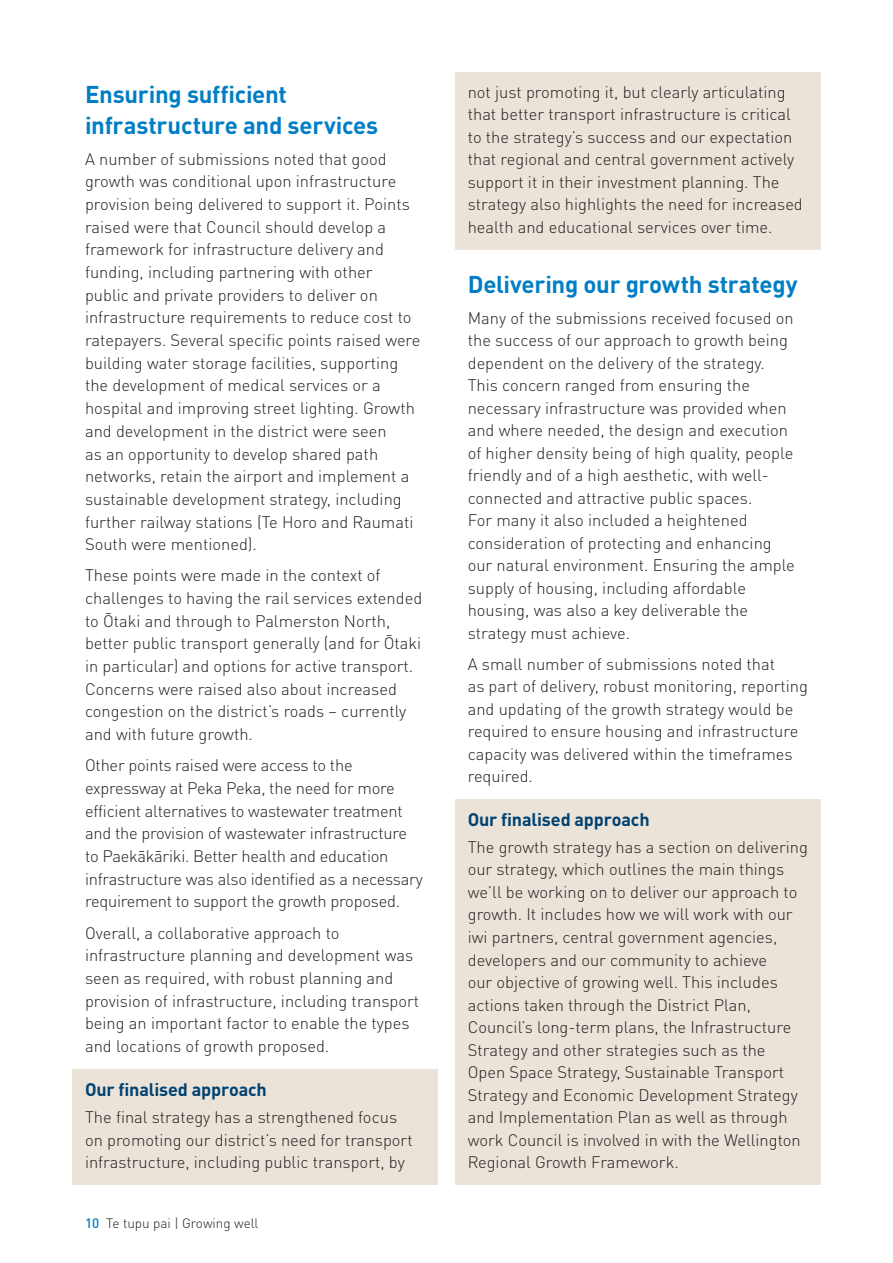
<style>
.page{position:relative;width:893px;height:1263px;background:#fff}
.page>*{position:absolute;margin:0;border:0;box-sizing:border-box;transform-origin:0 0}
.head_2{font:700 24px/30.2px "DIN Pro";letter-spacing:-.01em;color:#007ec5}
.head_3{font:700 18px "DIN Pro";letter-spacing:-.01em;color:#004271}
.bodycopy{font:300 16.5px/22.5px "DIN Pro";color:#231f20}
.t1{font:300 13.5px "DIN Pro";color:#231f20}
.s1{font-weight:500;color:#007ec5}
</style>
<div class="page">
<div style="left:72px;top:1069px;width:366px;height:44px;background:#ebe2d8"></div>
<div style="left:72px;top:1097px;width:366px;height:88px;background:#ebe2d8"></div>
<div style="left:455px;top:72px;width:366px;height:177px;background:#ebe2d8"></div>
<div style="left:455px;top:800px;width:366px;height:43px;background:#ebe2d8"></div>
<div style="left:455px;top:827px;width:366px;height:358px;background:#ebe2d8"></div>
<p class="head_2" style="left:85px;top:77px;width:295px">Ensuring sufficient infrastructure and services</p>
<p class="bodycopy" style="left:85px;top:146px;width:337px">A number of submissions noted that good growth was conditional upon infrastructure provision being delivered to support it. Points raised were that Council should develop a framework for infrastructure delivery and funding, including partnering with other public and private providers to deliver on infrastructure requirements to reduce cost to ratepayers. Several specific points raised were building water storage facilities, supporting the development of medical services or a hospital and improving street lighting. Growth and development in the district were seen<br>as an opportunity to develop shared path networks, retain the airport and implement a sustainable development strategy, including further railway stations (Te Horo and Raumati South were mentioned).</p>
<p class="bodycopy" style="left:85px;top:563px;width:339px">These points were made in the context of challenges to having the rail services extended to Ōtaki and through to Palmerston North, better public transport generally (and for Ōtaki in particular) and options for active transport.<br>Concerns were raised also about increased congestion on the district’s roads – currently and with future growth.</p>
<p class="bodycopy" style="left:85px;top:752px;width:339px">Other points raised were access to the expressway at Peka Peka, the need for more efficient alternatives to wastewater treatment and the provision of wastewater infrastructure to Paekākāriki. Better health and education infrastructure was also identified as a necessary requirement to support the growth proposed.</p>
<p class="bodycopy" style="left:85px;top:920px;width:336px">Overall, a collaborative approach to infrastructure planning and development was seen as required, with robust planning and provision of infrastructure, including transport being an important factor to enable the types and locations of growth proposed.</p>
<p class="head_3" style="left:85px;top:1074px;width:183px">Our finalised approach</p>
<p class="bodycopy" style="left:85px;top:1104px;width:329px">The final strategy has a strengthened focus on promoting our district’s need for transport infrastructure, including public transport, by</p>
<p class="t1" style="left:85px;top:1212px;width:175px"><span class="s1">10</span> Te tupu pai | Growing well</p>
<p class="bodycopy" style="left:468px;top:79px;width:337px">not just promoting it, but clearly articulating that better transport infrastructure is critical to the strategy’s success and our expectation that regional and central government actively support it in their investment planning. The strategy also highlights the need for increased health and educational services over time.</p>
<p class="head_2" style="left:468px;top:266px;width:331px">Delivering our growth strategy</p>
<p class="bodycopy" style="left:468px;top:305px;width:329px">Many of the submissions received focused on the success of our approach to growth being dependent on the delivery of the strategy.<br>This concern ranged from ensuring the necessary infrastructure was provided when and where needed, the design and execution of higher density being of high quality, people friendly and of a high aesthetic, with well&shy;connected and attractive public spaces.<br>For many it also included a heightened consideration of protecting and enhancing our natural environment. Ensuring the ample supply of housing, including affordable housing, was also a key deliverable the strategy must achieve.</p>
<p class="bodycopy" style="left:468px;top:651px;width:342px">A small number of submissions noted that<br>as part of delivery, robust monitoring, reporting and updating of the growth strategy would be required to ensure housing and infrastructure capacity was delivered within the timeframes required.</p>
<p class="head_3" style="left:468px;top:805px;width:183px">Our finalised approach</p>
<p class="bodycopy" style="left:468px;top:834px;width:342px">The growth strategy has a section on delivering our strategy, which outlines the main things we’ll be working on to deliver our approach to growth. It includes how we will work with our iwi partners, central government agencies, developers and our community to achieve<br>our objective of growing well. This includes actions taken through the District Plan, Council’s long-term plans, the Infrastructure Strategy and other strategies such as the<br>Open Space Strategy, Sustainable Transport Strategy and Economic Development Strategy and Implementation Plan as well as through work Council is involved in with the Wellington Regional Growth Framework.</p>
</div>
